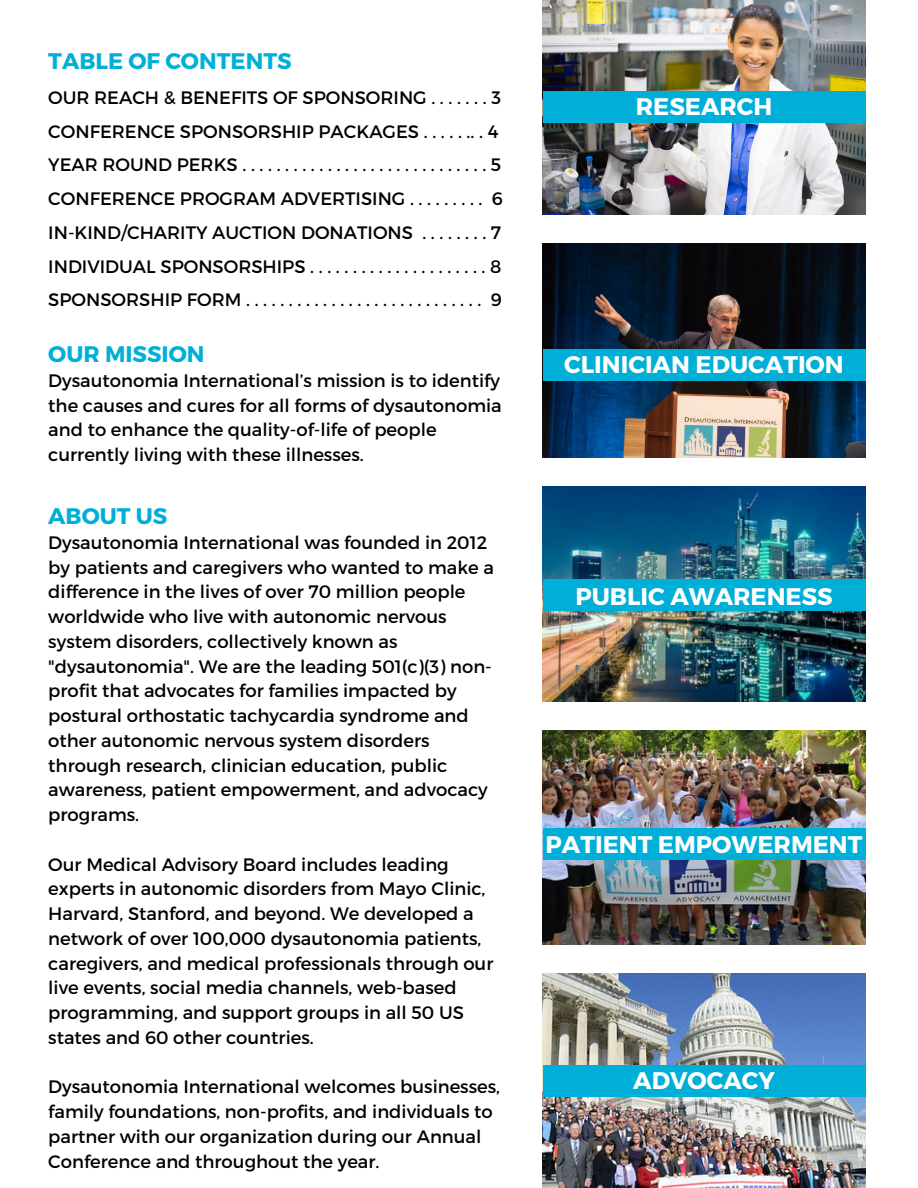
<style>
.page{position:relative;width:918px;height:1188px;background:#fff}
.page>*{position:absolute;margin:0;border:0;box-sizing:border-box;transform-origin:0 0}
.t1{font:700 24px "Montserrat";color:#fff}
.t2{font:700 22.5px "Montserrat";color:#00afd7}
.t3{font:18px/24.8px "Montserrat";color:#000}
</style>
<div class="page">
<img style="left:543px;top:973px;width:323px;height:215px">
<img style="left:543px;top:0;width:323px;height:215px">
<img style="left:543px;top:243px;width:323px;height:215px">
<img style="left:543px;top:486px;width:323px;height:215px">
<img style="left:543px;top:730px;width:323px;height:215px">
<div style="left:543px;top:92px;width:322px;height:31px;background:#00afd7"></div>
<div style="left:543px;top:828px;width:322px;height:31px;background:#00afd7"></div>
<div style="left:543px;top:349px;width:322px;height:32px;background:#00afd7"></div>
<div style="left:543px;top:580px;width:322px;height:31px;background:#00afd7"></div>
<div style="left:543px;top:1065px;width:322px;height:31px;background:#00afd7"></div>
<h2 class="t2" style="left:48px;top:46px;width:245px">TABLE OF CONTENTS</h2>
<h2 class="t3" style="left:48px;top:84px;width:454px">OUR REACH &amp; BENEFITS OF SPONSORING . . . . . . . 3</h2>
<h2 class="t3" style="left:48px;top:118px;width:452px">CONFERENCE SPONSORSHIP PACKAGES . . . . . .. . 4</h2>
<h1 class="t3" style="left:48px;top:152px;width:454px">YEARROUNDPERKS.............................5</h1>
<h1 class="t3" style="left:48px;top:186px;width:456px">CONFERENCE PROGRAM ADVERTISING . . . . . . . . . 6</h1>
<h1 class="t3" style="left:48px;top:219px;width:454px">IN-KIND/CHARITY AUCTION DONATIONS . . . . . . . . 7</h1>
<h1 class="t3" style="left:48px;top:253px;width:455px">INDIVIDUALSPONSORSHIPS.....................8</h1>
<h1 class="t3" style="left:48px;top:287px;width:455px">SPONSORSHIPFORM............................ 9</h1>
<p class="t2" style="left:48px;top:340px;width:158px">OUR MISSION</p>
<p class="t3" style="left:48px;top:367px;width:455px">Dysautonomia International’s mission is to identify the causes and cures for all forms of dysautonomia and to enhance the quality-of-life of people currently living with these illnesses.</p>
<p class="t2" style="left:48px;top:502px;width:121px">ABOUT US</p>
<p class="t3" style="left:48px;top:529px;width:447px">Dysautonomia International was founded in 2012 by patients and caregivers who wanted to make a difference in the lives of over 70 million people worldwide who live with autonomic nervous system disorders, collectively known as "dysautonomia". We are the leading 501(c)(3) non&shy;profit that advocates for families impacted by postural orthostatic tachycardia syndrome and other autonomic nervous system disorders through research, clinician education, public awareness, patient empowerment, and advocacy programs.</p>
<p class="t3" style="left:48px;top:851px;width:447px">Our Medical Advisory Board includes leading experts in autonomic disorders from Mayo Clinic, Harvard, Stanford, and beyond. We developed a network of over 100,000 dysautonomia patients, caregivers, and medical professionals through our live events, social media channels, web-based programming, and support groups in all 50 US states and 60 other countries.</p>
<p class="t3" style="left:48px;top:1074px;width:453px">Dysautonomia International welcomes businesses, family foundations, non-profits, and individuals to partner with our organization during our Annual Conference and throughout the year.</p>
<h1 class="t1" style="left:636px;top:91px;width:138px">RESEARCH</h1>
<h2 class="t1" style="left:564px;top:349px;width:281px">CLINICIAN EDUCATION</h2>
<h2 class="t1" style="left:575px;top:580px;width:259px">PUBLIC AWARENESS</h2>
<h2 class="t1" style="left:546px;top:829px;width:318px">PATIENT EMPOWERMENT</h2>
<h2 class="t1" style="left:633px;top:1064px;width:143px">ADVOCACY</h2>
</div>
